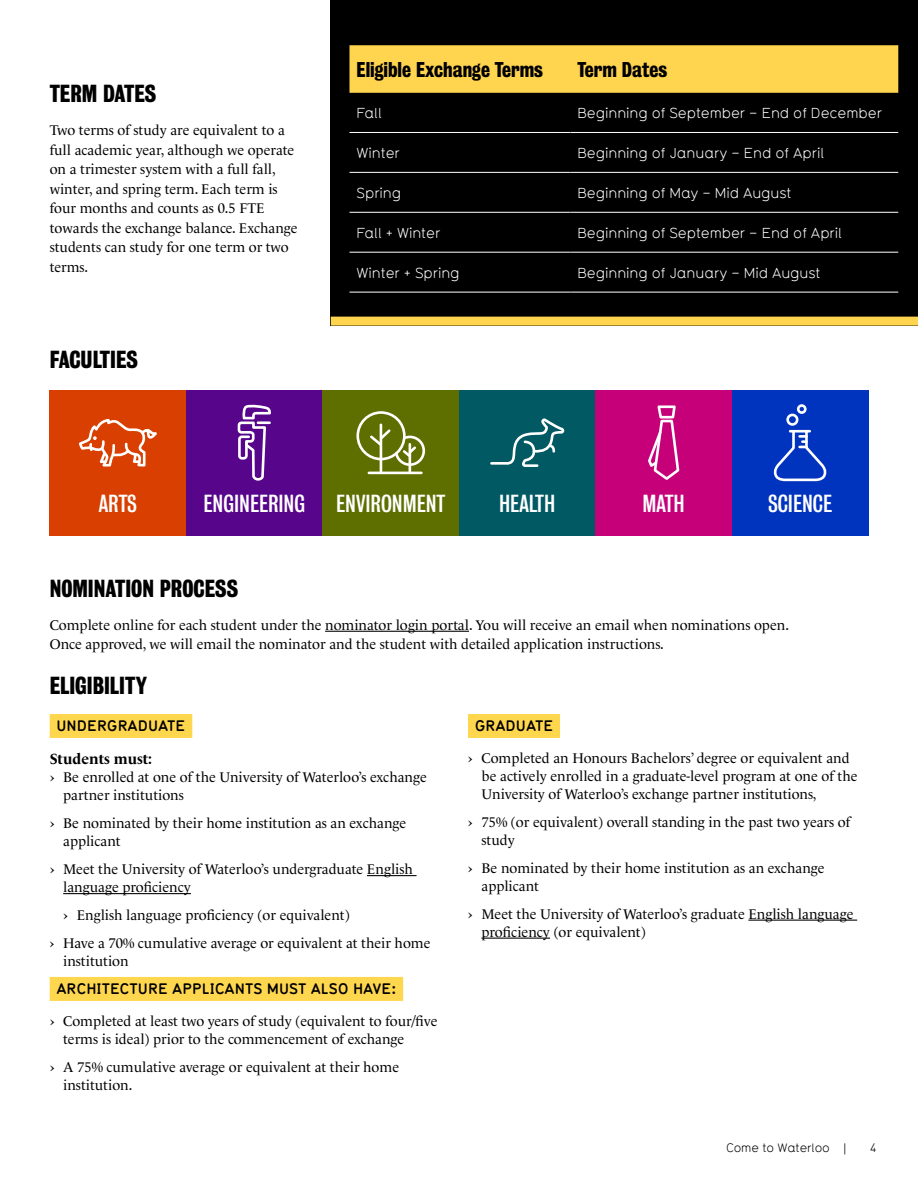
<style>
.page{position:relative;width:918px;height:1188px;background:#fff}
.page>*{position:absolute;margin:0;border:0;box-sizing:border-box;transform-origin:0 0}
.t1{font:700 22.5px "Bureau Grot Condensed";color:#000}
.t2{font:22.5px "Bureau Grot Condensed";color:#fff}
.t3{font:700 19.5px "Bureau Grot Condensed";color:#000}
.t4{font:700 15px "Typ 1451 Std";color:#000}
.t5{font:700 15px "Le Monde Livre Std";color:#000}
.t6{font:14.25px/18px "Le Monde Livre Std";color:#000}
.t7{font:14.25px "Typ 1451 Std";color:#fff}
.t8{font:12px "Typ 1451 Std";color:#000}
</style>
<div class="page">
<div style="left:50px;top:714px;width:142px;height:24px;background:#ffd74f"></div>
<hr style="left:367px;top:875px;width:50px;height:1px;background:#000">
<hr style="left:63px;top:893px;width:128px;height:1px;background:#000">
<div style="left:50px;top:977px;width:353px;height:24px;background:#ffd74f"></div>
<div style="left:468px;top:714px;width:92px;height:24px;background:#ffd74f"></div>
<hr style="left:748px;top:920px;width:109px;height:1px;background:#000">
<hr style="left:482px;top:938px;width:68px;height:1px;background:#000">
<hr style="left:325px;top:631px;width:144px;height:1px;background:#000">
<div style="left:331px;top:0;width:587px;height:326px;background:#000"></div>
<div style="left:350px;top:45px;width:548px;height:48px;background:#ffd54f"></div>
<hr style="left:350px;top:132px;width:220px;height:1px;background:#fff">
<hr style="left:570px;top:132px;width:328px;height:1px;background:#fff">
<hr style="left:350px;top:172px;width:220px;height:1px;background:#fff">
<hr style="left:570px;top:172px;width:328px;height:1px;background:#fff">
<hr style="left:350px;top:212px;width:220px;height:1px;background:#fff">
<hr style="left:570px;top:212px;width:328px;height:1px;background:#fff">
<hr style="left:350px;top:252px;width:220px;height:1px;background:#fff">
<hr style="left:570px;top:252px;width:328px;height:1px;background:#fff">
<hr style="left:350px;top:292px;width:220px;height:1px;background:#fff">
<hr style="left:570px;top:292px;width:328px;height:1px;background:#fff">
<div style="left:50px;top:390px;width:136px;height:146px;background:#d93f01"></div>
<div style="left:186px;top:390px;width:137px;height:146px;background:#57058b"></div>
<div style="left:323px;top:390px;width:136px;height:146px;background:#5e6f00"></div>
<div style="left:459px;top:390px;width:136px;height:146px;background:#005963"></div>
<div style="left:595px;top:390px;width:137px;height:146px;background:#c60078"></div>
<div style="left:732px;top:390px;width:136px;height:146px;background:#0033be"></div>
<svg style="left:79px;top:419px;width:78px;height:48px"></svg>
<div style="left:786px;top:414px;width:12px;height:12px;border:3px solid #fff;border-radius:50%"></div>
<div style="left:797px;top:404px;width:10px;height:10px;border:3px solid #fff;border-radius:50%"></div>
<svg style="left:774px;top:429px;width:52px;height:52px"></svg>
<svg style="left:648px;top:405px;width:31px;height:75px"></svg>
<svg style="left:490px;top:418px;width:74px;height:49px"></svg>
<hr style="left:380px;top:425px;width:2px;height:48px;background:#fff">
<hr style="left:369px;top:472px;width:52px;height:2px;background:#fff">
<div style="left:356px;top:411px;width:50px;height:49px;border:3px solid #fff;border-radius:50%"></div>
<hr style="left:409px;top:444px;width:2px;height:29px;background:#fff">
<svg style="left:368px;top:427px;width:57px;height:40px"></svg>
<svg style="left:238px;top:405px;width:33px;height:76px"></svg>
<div style="left:331px;top:317px;width:587px;height:9px;background:#ffd54f"></div>
<h1 class="t1" style="left:50px;top:81px;width:108px">TERM DATES</h1>
<p class="t6" style="left:50px;top:120px;width:250px;line-height:19.5px">Two terms of study are equivalent to a full academic year, although we operate on a trimester system with a full fall, winter, and spring term. Each term is four months and counts as 0.5 FTE towards the exchange balance. Exchange students can study for one term or two terms.</p>
<h1 class="t1" style="left:50px;top:346px;width:90px">FACULTIES</h1>
<h2 class="t3" style="left:357px;top:58px;width:188px">Eligible Exchange Terms</h2>
<h2 class="t3" style="left:578px;top:58px;width:91px">Term Dates</h2>
<p class="t7" style="left:357px;top:103px;width:27px">Fall</p>
<p class="t7" style="left:578px;top:103px;width:306px">Beginning of September – End of December</p>
<p class="t7" style="left:357px;top:143px;width:45px">Winter</p>
<p class="t7" style="left:578px;top:143px;width:248px">Beginning of January – End of April</p>
<p class="t7" style="left:357px;top:183px;width:46px">Spring</p>
<p class="t7" style="left:578px;top:183px;width:215px">Beginning of May – Mid August</p>
<p class="t7" style="left:357px;top:223px;width:85px">Fall + Winter</p>
<p class="t7" style="left:578px;top:223px;width:266px">Beginning of September – End of April</p>
<p class="t7" style="left:357px;top:263px;width:104px">Winter + Spring</p>
<p class="t7" style="left:578px;top:263px;width:244px">Beginning of January – Mid August</p>
<h1 class="t2" style="left:99px;top:491px;width:40px">ARTS</h1>
<h1 class="t2" style="left:204px;top:491px;width:103px">ENGINEERING</h1>
<h1 class="t2" style="left:336px;top:491px;width:111px">ENVIRONMENT</h1>
<h1 class="t2" style="left:499px;top:491px;width:58px">HEALTH</h1>
<h1 class="t2" style="left:642px;top:491px;width:44px">MATH</h1>
<h1 class="t2" style="left:768px;top:491px;width:66px">SCIENCE</h1>
<h1 class="t1" style="left:50px;top:575px;width:190px">NOMINATION PROCESS</h1>
<p class="t6" style="left:50px;top:615px;width:741px;line-height:19.5px">Complete online for each student under the nominator login portal. You will receive an email when nominations open.<br>Once approved, we will email the nominator and the student with detailed application instructions.</p>
<h1 class="t1" style="left:50px;top:673px;width:99px">ELIGIBILITY</h1>
<p class="t4" style="left:56px;top:716px;width:131px">UNDERGRADUATE</p>
<p class="t5" style="left:50px;top:750px;width:104px">Students must:</p>
<p class="t6" style="left:63px;top:768px;width:365px;text-indent:-13px">› Be enrolled at one of the University of Waterloo’s exchange partner institutions</p>
<p class="t6" style="left:63px;top:814px;width:345px;text-indent:-13px">› Be nominated by their home institution as an exchange applicant</p>
<p class="t6" style="left:63px;top:860px;width:351px;text-indent:-13px">› Meet the University of Waterloo’s undergraduate English language proficiency</p>
<p class="t6" style="left:50px;top:901px;width:382px;line-height:28px;text-indent:14px">› English language proficiency (or equivalent)<br>› Have a 70% cumulative average or equivalent at their home</p>
<p class="t6" style="left:63px;top:952px;width:67px">institution</p>
<p class="t4" style="left:56px;top:979px;width:341px">ARCHITECTURE APPLICANTS MUST ALSO HAVE:</p>
<p class="t6" style="left:63px;top:1012px;width:376px;text-indent:-13px">› Completed at least two years of study (equivalent to four/five terms is ideal) prior to the commencement of exchange</p>
<p class="t6" style="left:63px;top:1058px;width:337px;text-indent:-13px">› A 75% cumulative average or equivalent at their home institution.</p>
<p class="t4" style="left:475px;top:716px;width:80px">GRADUATE</p>
<p class="t6" style="left:481px;top:749px;width:378px;text-indent:-13px">› Completed an Honours Bachelors’ degree or equivalent and be actively enrolled in a graduate-level program at one of the<br>University of Waterloo’s exchange partner institutions,</p>
<p class="t6" style="left:481px;top:813px;width:370px;text-indent:-13px">› 75% (or equivalent) overall standing in the past two years of study</p>
<p class="t6" style="left:481px;top:859px;width:345px;text-indent:-13px">› Be nominated by their home institution as an exchange applicant</p>
<p class="t6" style="left:481px;top:905px;width:374px;text-indent:-13px">› Meet the University of Waterloo’s graduate English language proficiency (or equivalent)</p>
<p class="t8" style="left:726px;top:1140px;width:122px">Come to Waterloo |</p>
<p class="t8" style="left:870px;top:1140px;width:8px">4</p>
</div>
